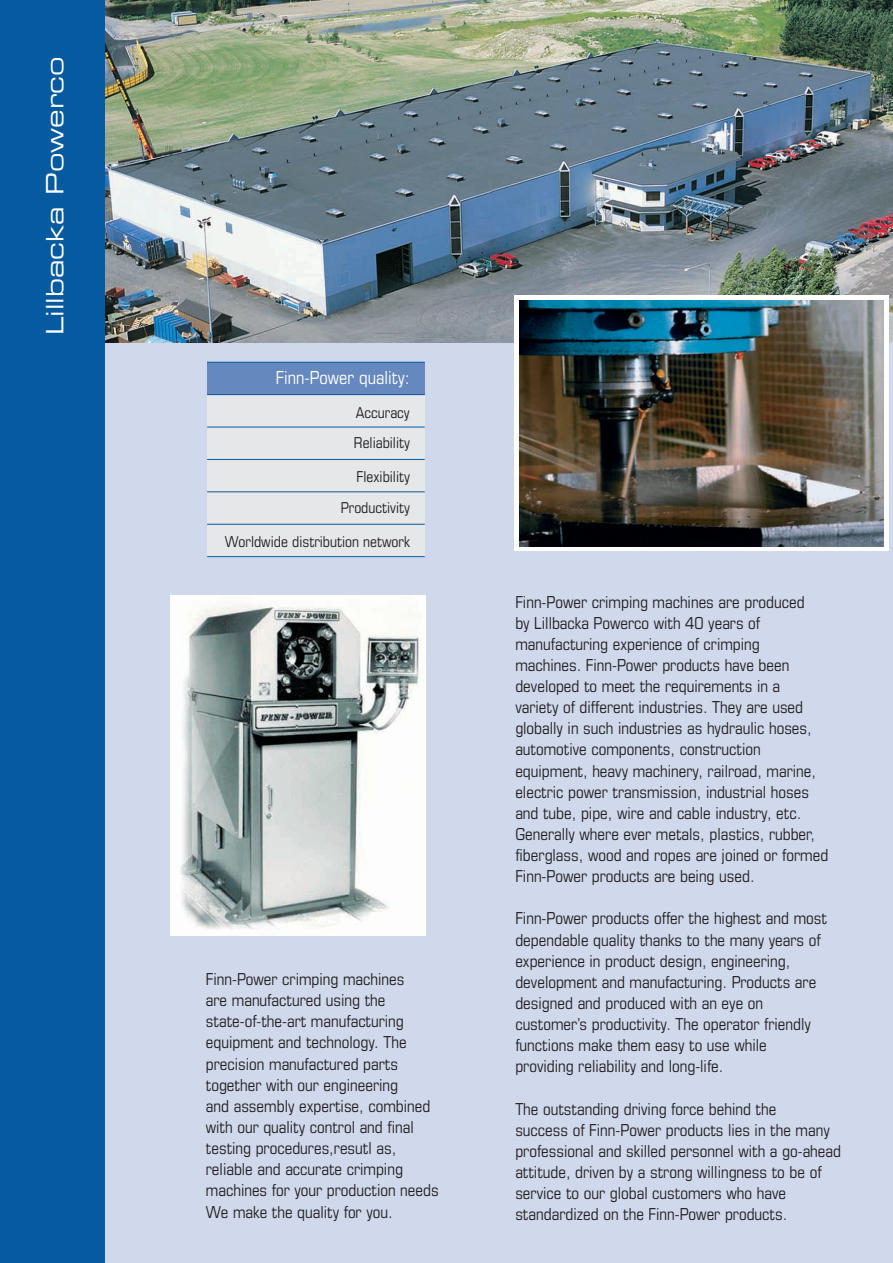
<style>
.page{position:relative;width:893px;height:1263px;background:#fff}
.page>*{position:absolute;margin:0;border:0;box-sizing:border-box;transform-origin:0 0}
.t1{font:24px "Eurostile Extended Two";color:#fff}
.t2{font:condensed 18px "Eurostile";color:#fff}
.t3{font:condensed 16.5px/21.1px "Eurostile";color:#231f20}
.t4{font:condensed 15px "Eurostile";color:#231f20}
</style>
<div class="page">
<div style="left:1px;top:0;width:892px;height:1263px;background:#d0d9ec"></div>
<img style="left:105px;top:0;width:788px;height:343px">
<div style="left:207px;top:362px;width:218px;height:194px;background:#e6e7e9"></div>
<div style="left:207px;top:362px;width:218px;height:33px;background:#6588be"></div>
<hr style="left:207px;top:427px;width:218px;height:1px;background:#065a9f">
<hr style="left:207px;top:459px;width:218px;height:1px;background:#065a9f">
<hr style="left:207px;top:394px;width:218px;height:1px;background:#065a9f">
<hr style="left:207px;top:491px;width:218px;height:1px;background:#065a9f">
<hr style="left:207px;top:524px;width:218px;height:1px;background:#065a9f">
<hr style="left:207px;top:556px;width:218px;height:1px;background:#065a9f">
<hr style="left:207px;top:362px;width:218px;height:1px;background:#065a9f">
<svg style="left:515px;top:295px;width:374px;height:256px;background:#dde2e4"></svg>
<img style="left:520px;top:301px;width:363px;height:245px">
<div style="left:0;top:0;width:105px;height:1263px;background:#065a9f"></div>
<img style="left:170px;top:595px;width:255px;height:340px">
<h1 class="t1" style="left:46px;top:335px;width:280px;rotate:-90deg">Lillbacka Powerco</h1>
<p class="t2" style="left:276px;top:370px;width:136px">Finn-Power quality:</p>
<p class="t4" style="left:356px;top:407px;width:55px">Accuracy</p>
<p class="t4" style="left:354px;top:437px;width:58px">Reliability</p>
<p class="t4" style="left:357px;top:470px;width:55px">Flexibility</p>
<p class="t4" style="left:341px;top:502px;width:71px">Productivity</p>
<p class="t4" style="left:225px;top:535px;width:187px">Worldwide distribution network</p>
<p class="t3" style="left:206px;top:970px;width:234px">Finn-Power crimping machines<br>are manufactured using the state-of-the-art manufacturing equipment and technology. The precision manufactured parts together with our engineering<br>and assembly expertise, combined with our quality control and final testing procedures,resutl as, reliable and accurate crimping machines for your production needs<br>We make the quality for you.</p>
<p class="t3" style="left:515px;top:592px;width:314px">Finn-Power crimping machines are produced<br>by Lillbacka Powerco with 40 years of manufacturing experience of crimping machines. Finn-Power products have been developed to meet the requirements in a<br>variety of different industries. They are used globally in such industries as hydraulic hoses, automotive components, construction equipment, heavy machinery, railroad, marine, electric power transmission, industrial hoses and tube, pipe, wire and cable industry, etc.<br>Generally where ever metals, plastics, rubber, fiberglass, wood and ropes are joined or formed Finn-Power products are being used.</p>
<p class="t3" style="left:515px;top:909px;width:313px">Finn-Power products offer the highest and most dependable quality thanks to the many years of experience in product design, engineering, development and manufacturing. Products are designed and produced with an eye on customer’s productivity. The operator friendly functions make them easy to use while providing reliability and long-life.</p>
<p class="t3" style="left:515px;top:1099px;width:327px">The outstanding driving force behind the<br>success of Finn-Power products lies in the many professional and skilled personnel with a go-ahead attitude, driven by a strong willingness to be of service to our global customers who have standardized on the Finn-Power products.</p>
</div>
